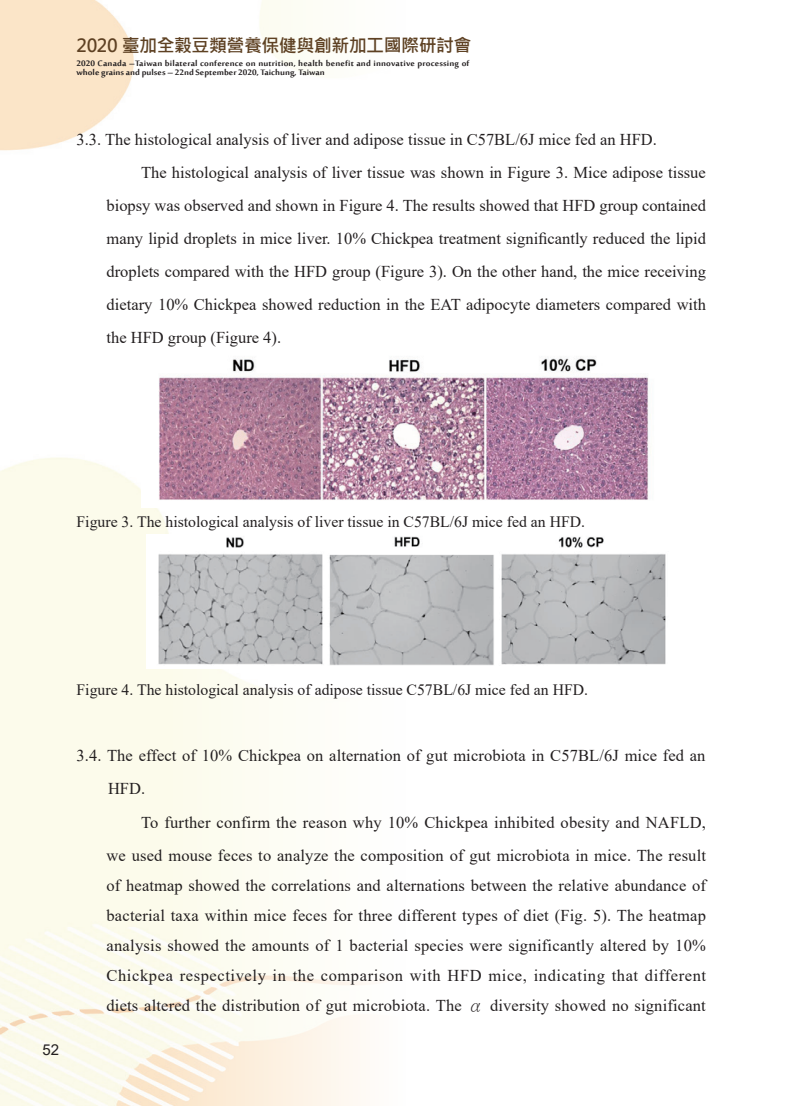
<style>
.page{position:relative;width:808px;height:1106px;background:#fff}
.page>*{position:absolute;margin:0;border:0;box-sizing:border-box;transform-origin:0 0}
.t1{font:700 18px "Microsoft Jheng Hei";letter-spacing:-.03em;color:#5e4123}
.t2{font:16.5px/30px "Times New Roman";color:#231f20}
.t3{font:15.75px "Times New Roman";color:#231f20}
.t4{font:700 15.75px "Times New Roman";color:#231f20}
.t5{font:15px "Arial";color:#231f20}
.t6{font:14.4px "Times New Roman";color:#231f20}
.t7{font:700 10.8px/9px "Sakkal Majalla";letter-spacing:.01em;color:#231f20;scale:1.06 1}
.s1{font-family:"P Ming Li U"}
</style>
<div class="page">
<img style="left:0;top:0;width:374px;height:1106px">
<img style="left:141px;top:350px;width:508px;height:157px">
<img style="left:146px;top:534px;width:520px;height:134px">
<p class="t1" style="left:77px;top:34px;width:396px">2020 臺加全穀豆類營養保健與創新加工國際研討會</p>
<p class="t7" style="left:77px;top:59px;width:372px">2020 Canada –Taiwan bilateral conference on nutrition, health benefit and innovative processing of whole grains and pulses – 22nd September 2020, Taichung, Taiwan</p>
<p class="t2" style="left:77px;top:124px;width:582px">3.3. The histological analysis of liver and adipose tissue in C57BL/6J mice fed an HFD.</p>
<p class="t2" style="left:141px;top:157px;width:566px">The histological analysis of liver tissue was shown in Figure 3. Mice adipose tissue</p>
<p class="t2" style="left:107px;top:190px;width:601px">biopsy was observed and shown in Figure 4. The results showed that HFD group contained</p>
<p class="t2" style="left:107px;top:223px;width:601px">many lipid droplets in mice liver. 10% Chickpea treatment significantly reduced the lipid</p>
<p class="t2" style="left:107px;top:256px;width:601px">droplets compared with the HFD group (Figure 3). On the other hand, the mice receiving</p>
<p class="t2" style="left:107px;top:289px;width:601px">dietary 10% Chickpea showed reduction in the EAT adipocyte diameters compared with</p>
<p class="t2" style="left:107px;top:322px;width:176px">the HFD group (Figure 4).</p>
<p class="t3" style="left:77px;top:511px;width:510px">Figure 3. The histological analysis of liver tissue in C57BL/6J mice fed an HFD.</p>
<p class="t3" style="left:77px;top:679px;width:513px">Figure 4. The histological analysis of adipose tissue C57BL/6J mice fed an HFD.</p>
<p class="t5" style="left:43px;top:1039px;width:18px">52</p>
<p class="t2" style="left:108px;top:739px;width:599px;line-height:33px;text-indent:-31px">3.4. The effect of 10% Chickpea on alternation of gut microbiota in C57BL/6J mice fed an<br>HFD.</p>
<p class="t2" style="left:107px;top:805px;width:601px;line-height:33px;text-align:right">To further confirm the reason why 10% Chickpea inhibited obesity and NAFLD,<br>we used mouse feces to analyze the composition of gut microbiota in mice. The result</p>
<p class="t2" style="left:107px;top:869px;width:601px;text-align:justify">of heatmap showed the correlations and alternations between the relative abundance of bacterial taxa within mice feces for three different types of diet (Fig. 5). The heatmap analysis showed the amounts of 1 bacterial species were significantly altered by 10% Chickpea respectively in the comparison with HFD mice, indicating that different diets altered the distribution of gut microbiota. The <span class="s1">α</span> diversity showed no significant</p>
<p class="t4" style="left:130px;top:809px;width:119px">mice fed an HFD.</p>
<p class="t3" style="left:146px;top:844px;width:531px">To further confirm the reason why 10% Chickpea inhibited obesity and NAFLD,</p>
<p class="t3" style="left:130px;top:880px;width:547px">we used mouse feces to analyze the composition of gut microbiota in mice. The result</p>
<p class="t6" style="left:141px;top:930px;width:498px">we used mouse feces to analyze the composition of gut microbiota in mice. The result</p>
<p class="t6" style="left:141px;top:962px;width:498px">of heatmap showed the correlations and alternations between the relative abundance</p>
<p class="t6" style="left:141px;top:995px;width:498px">of bacterial taxa within mice feces for three different types of diet (Fig. 5). The</p>
</div>
